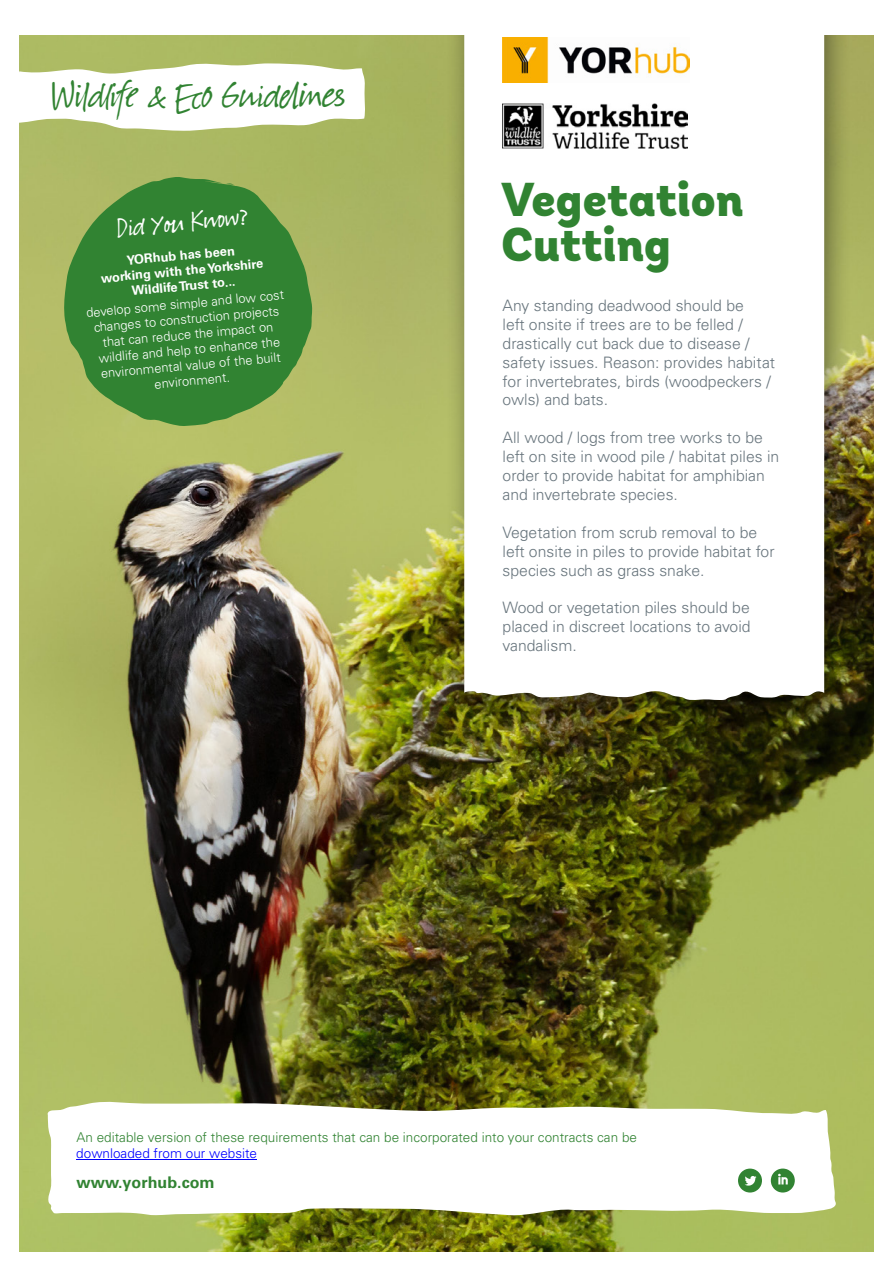
<style>
.page{position:relative;width:893px;height:1263px;background:#fff}
.page>*{position:absolute;margin:0;border:0;box-sizing:border-box;transform-origin:0 0}
.t1{font:900 47.4px/44.7px "Andes";color:#318332}
.t2{font:46.05px "Suomi Hand Script";color:#318332}
.t3{font:34.05px "Suomi Hand Script";color:#fff}
.t4{font:700 16.05px "Univers LT Std";color:#318332}
.t5{font:300 15.75px/18.9px "Univers LT Std";color:#68757d}
.t6{font:300 13.5px/15.8px "Univers LT Std";color:#318332}
.t7{font:300 12.9px/15.5px "Univers LT Std";color:#fff;text-align:center}
.t8{font:700 12.9px/15.5px "Univers LT Std";color:#fff;text-align:center}
.s1{font-family:"Univers";color:#00f}
</style>
<div class="page">
<img style="left:20px;top:35px;width:853px;height:1216px">
<div style="left:444px;top:12px;width:408px;height:724px;background:#000;opacity:.45"></div>
<svg style="left:464px;top:35px;width:360px;height:666px"></svg>
<div style="left:0;top:12px;width:893px;height:23px;background:#fff"></div>
<svg style="left:19px;top:62px;width:347px;height:69px"></svg>
<img style="left:502px;top:103px;width:185px;height:46px">
<svg style="left:47px;top:1100px;width:789px;height:116px"></svg>
<svg style="left:64px;top:176px;width:248px;height:250px;background:#4d8f3d"></svg>
<svg style="left:771px;top:1168px;width:24px;height:24px"></svg>
<svg style="left:738px;top:1168px;width:24px;height:24px"></svg>
<div style="left:76px;top:1148px;width:530px;height:19px;background:#fff"></div>
<img style="left:502px;top:37px;width:188px;height:46px">
<hr style="left:76px;top:1160px;width:181px;height:1px;background:#00f">
<p class="t2" style="left:52px;top:72px;width:295px">Wildlife &amp; Eco Guidelines</p>
<p class="t3" style="left:115px;top:211px;width:132px;rotate:-5deg">Did You Kno w?</p>
<p class="t8" style="left:99px;top:255px;width:164px;rotate:-5deg">YORhub has been<br>working with the Yorkshire<br>Wildlife Trust to...</p>
<p class="t7" style="left:86px;top:304px;width:200px;rotate:-5deg">develop some simple and low cost changes to construction projects that can reduce the impact on wildlife and help to enhance the environmental value of the built environment.</p>
<p class="t1" style="left:502px;top:179px;width:243px">Vegetation<br>Cutting</p>
<p class="t5" style="left:503px;top:296px;width:274px">Any standing deadwood should be<br>left onsite if trees are to be felled / drastically cut back due to disease / safety issues. Reason: provides habitat for invertebrates, birds (woodpeckers / owls) and bats.</p>
<p class="t5" style="left:503px;top:428px;width:278px">All wood / logs from tree works to be left on site in wood pile / habitat piles in order to provide habitat for amphibian and invertebrate species.</p>
<p class="t5" style="left:503px;top:523px;width:273px">Vegetation from scrub removal to be left onsite in piles to provide habitat for species such as grass snake.</p>
<p class="t5" style="left:503px;top:598px;width:249px;text-align:justify">Wood or vegetation piles should be placed in discreet locations to avoid vandalism.</p>
<p class="t6" style="left:76px;top:1129px;width:562px">An editable version of these requirements that can be incorporated into your contracts can be <span class="s1">downloaded from our website</span></p>
<p class="t4" style="left:77px;top:1173px;width:140px">www.yorhub.com</p>
</div>
